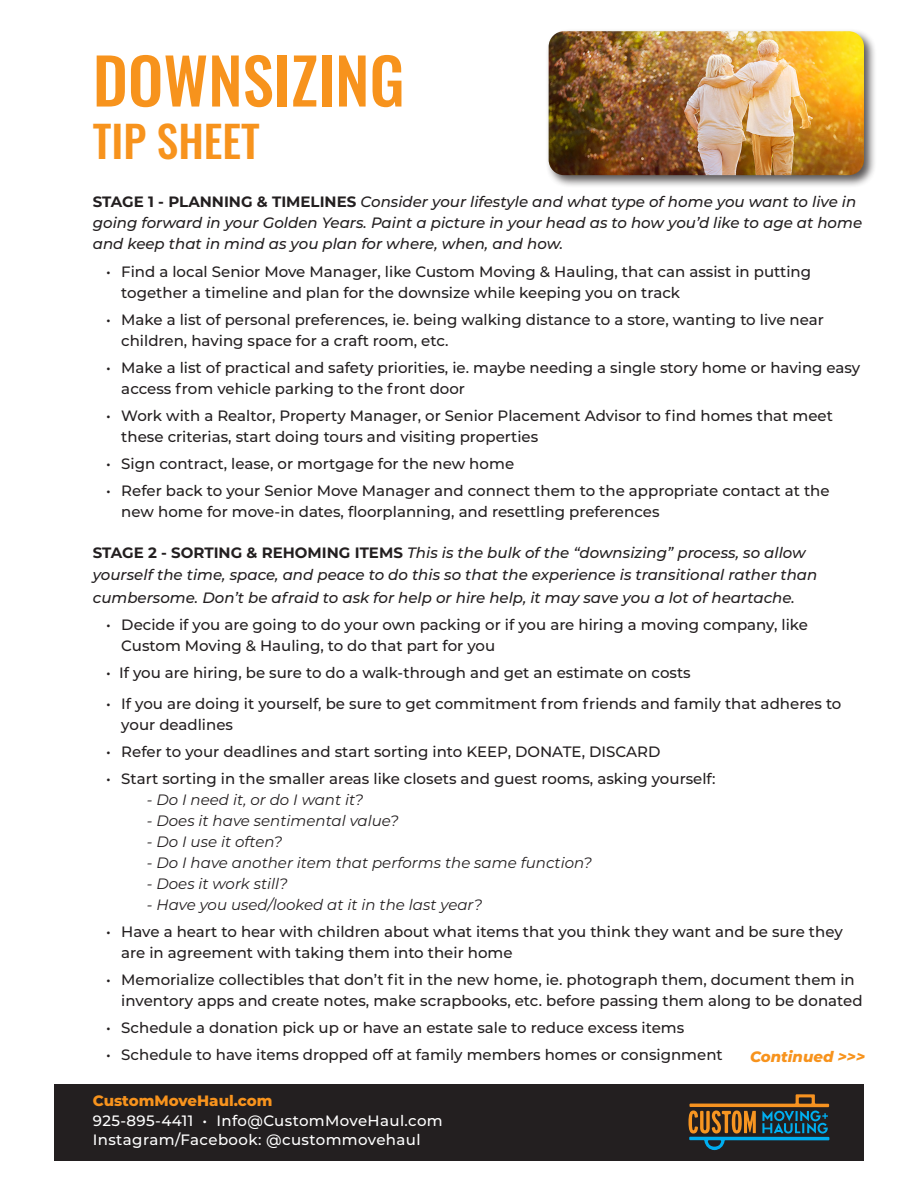
<style>
.page{position:relative;width:918px;height:1188px;background:#fff}
.page>*{position:absolute;margin:0;border:0;box-sizing:border-box;transform-origin:0 0}
.t1{font:500 63px "Oswald";color:#f7931d}
.t2{font:500 43.5px "Oswald";color:#f7931d}
.t3{font:500 15px/21px "Montserrat";color:#231f20}
.t4{font:italic 500 15px/21px "Montserrat";color:#231f20}
.t5{font:italic 15px "Montserrat";color:#231f20}
.t6{font:500 15px "Montserrat";letter-spacing:.025em;color:#fff}
.t7{font:800 15px "Montserrat";color:#f7931d}
.t8{font:italic 800 15px "Montserrat";color:#f7931d}
.s1{font-weight:700;font-style:normal}
</style>
<div class="page">
<div style="left:54px;top:1084px;width:810px;height:77px;background:#231f20"></div>
<svg style="left:689px;top:1094px;width:140px;height:56px"></svg>
<div style="left:545px;top:28px;width:332px;height:160px;background:#231f20;opacity:.75"></div>
<img style="left:549px;top:31px;width:315px;height:144px">
<p class="t1" style="left:93px;top:48px;width:313px">DOWNSIZING</p>
<p class="t2" style="left:93px;top:118px;width:168px">TIP SHEET</p>
<p class="t4" style="left:93px;top:191px;width:771px"><span class="s1">STAGE 1 - PLANNING &amp; TIMELINES</span> Consider your lifestyle and what type of home you want to live in going forward in your Golden Years. Paint a picture in your head as to how you’d like to age at home and keep that in mind as you plan for where, when, and how.</p>
<p class="t3" style="left:106px;top:261px;width:706px">• Find a local Senior Move Manager, like Custom Moving &amp; Hauling, that can assist in putting</p>
<p class="t3" style="left:121px;top:282px;width:560px">together a timeline and plan for the downsize while keeping you on track</p>
<p class="t3" style="left:106px;top:309px;width:719px">• Make a list of personal preferences, ie. being walking distance to a store, wanting to live near</p>
<p class="t3" style="left:121px;top:330px;width:329px">children, having space for a craft room, etc.</p>
<p class="t3" style="left:121px;top:357px;width:740px;text-indent:-15px">• Make a list of practical and safety priorities, ie. maybe needing a single story home or having easy access from vehicle parking to the front door</p>
<p class="t3" style="left:121px;top:405px;width:713px;text-indent:-15px">• Work with a Realtor, Property Manager, or Senior Placement Advisor to find homes that meet these criterias, start doing tours and visiting properties</p>
<p class="t3" style="left:106px;top:453px;width:409px">• Sign contract, lease, or mortgage for the new home</p>
<p class="t3" style="left:121px;top:480px;width:710px;text-indent:-15px">• Refer back to your Senior Move Manager and connect them to the appropriate contact at the new home for move-in dates, floorplanning, and resettling preferences</p>
<p class="t4" style="left:93px;top:541px;width:726px;line-height:22.5px"><span class="s1">STAGE 2 - SORTING &amp; REHOMING ITEMS</span> This is the bulk of the “downsizing” process, so allow yourself the time, space, and peace to do this so that the experience is transitional rather than cumbersome. Don’t be afraid to ask for help or hire help, it may save you a lot of heartache.</p>
<p class="t3" style="left:106px;top:614px;width:703px">• Decide if you are going to do your own packing or if you are hiring a moving company, like</p>
<p class="t3" style="left:121px;top:635px;width:375px">Custom Moving &amp; Hauling, to do that part for you</p>
<p class="t3" style="left:106px;top:662px;width:586px">• If you are hiring, be sure to do a walk-through and get an estimate on costs</p>
<p class="t3" style="left:121px;top:693px;width:722px;text-indent:-15px">• If you are doing it yourself, be sure to get commitment from friends and family that adheres to your deadlines</p>
<p class="t3" style="left:106px;top:741px;width:556px">• Refer to your deadlines and start sorting into KEEP, DONATE, DISCARD</p>
<p class="t3" style="left:106px;top:768px;width:611px">• Start sorting in the smaller areas like closets and guest rooms, asking yourself:</p>
<p class="t5" style="left:147px;top:790px;width:218px">- Do I need it, or do I want it?</p>
<p class="t5" style="left:147px;top:811px;width:253px">- Does it have sentimental value?</p>
<p class="t5" style="left:147px;top:832px;width:137px">- Do I use it often?</p>
<p class="t5" style="left:147px;top:853px;width:447px">- Do I have another item that performs the same function?</p>
<p class="t5" style="left:147px;top:874px;width:142px">- Does it work still?</p>
<p class="t5" style="left:147px;top:895px;width:337px">- Have you used/looked at it in the last year?</p>
<p class="t3" style="left:121px;top:921px;width:723px;text-indent:-15px">• Have a heart to hear with children about what items that you think they want and be sure they are in agreement with taking them into their home</p>
<p class="t3" style="left:121px;top:969px;width:743px;text-indent:-15px">• Memorialize collectibles that don’t fit in the new home, ie. photograph them, document them in inventory apps and create notes, make scrapbooks, etc. before passing them along to be donated</p>
<p class="t3" style="left:106px;top:1017px;width:579px">• Schedule a donation pick up or have an estate sale to reduce excess items</p>
<p class="t3" style="left:106px;top:1044px;width:618px">• Schedule to have items dropped off at family members homes or consignment</p>
<p class="t8" style="left:750px;top:1045px;width:117px">Continued &gt;&gt;&gt;</p>
<p class="t7" style="left:93px;top:1090px;width:181px">CustomMoveHaul.com</p>
<p class="t6" style="left:93px;top:1110px;width:351px">925-895-4411 • Info@CustomMoveHaul.com</p>
<p class="t6" style="left:93px;top:1130px;width:329px">Instagram/Facebook: @custommovehaul</p>
</div>
